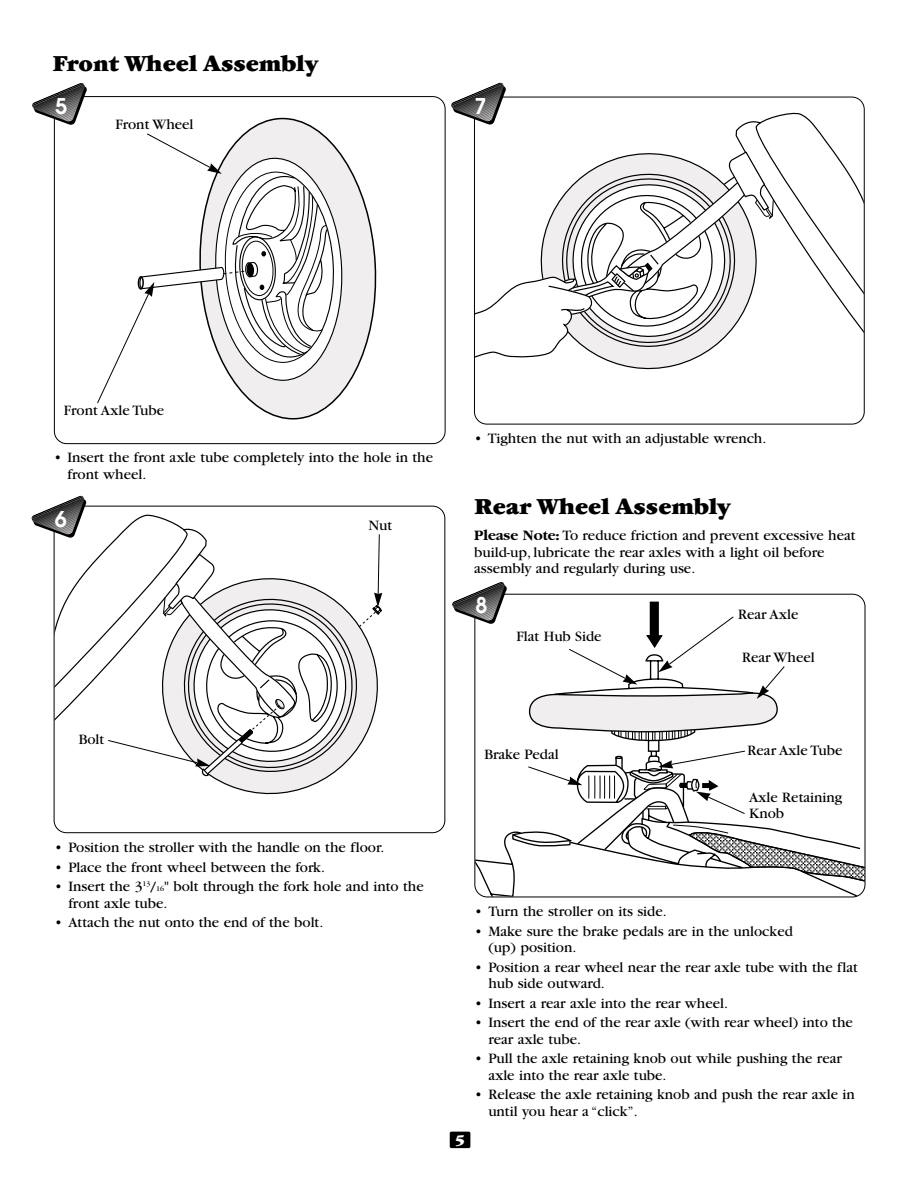
<style>
.page{position:relative;width:918px;height:1188px;background:#fff}
.page>*{position:absolute;margin:0;border:0;box-sizing:border-box;transform-origin:0 0}
.t1{font:900 24px "Garamond";color:#000}
.t2{font:600 21.6px "Avant Garde";color:#fff}
.t3{font:15px/16.5px "Garamond";color:#000}
.t4{font:900 15px "Garamond";color:#fff}
.s1{font-weight:700}
.s2{font-size:7.5px}
</style>
<div class="page">
<svg style="left:224px;top:593px;width:159px;height:202px"></svg>
<svg style="left:613px;top:363px;width:71px;height:7px"></svg>
<svg style="left:735px;top:112px;width:128px;height:220px"></svg>
<svg style="left:476px;top:151px;width:298px;height:212px"></svg>
<div style="left:474px;top:97px;width:391px;height:327px;border:1px solid #000;border-radius:12px"></div>
<svg style="left:244px;top:117px;width:133px;height:303px"></svg>
<div style="left:54px;top:96px;width:392px;height:348px;border:1px solid #000;border-radius:12px"></div>
<svg style="left:32px;top:83px;width:56px;height:42px"></svg>
<svg style="left:31px;top:495px;width:351px;height:289px"></svg>
<svg style="left:451px;top:82px;width:56px;height:43px"></svg>
<svg style="left:97px;top:133px;width:249px;height:271px"></svg>
<svg style="left:452px;top:582px;width:413px;height:315px"></svg>
<div style="left:450px;top:1132px;width:20px;height:16px;background:#000;border-radius:2px"></div>
<h1 class="t1" style="left:52px;top:55px;width:267px">Front Wheel Assembly</h1>
<h2 class="t2" style="left:55px;top:98px;width:14px">5</h2>
<p class="t3" style="left:115px;top:117px;width:80px">Front Wheel</p>
<h2 class="t2" style="left:474px;top:98px;width:14px">7</h2>
<p class="t3" style="left:64px;top:404px;width:102px">Front Axle Tube</p>
<p class="t3" style="left:68px;top:451px;width:367px;text-indent:-14px">• Insert the front axle tube completely into the hole in the front wheel.</p>
<h2 class="t2" style="left:55px;top:511px;width:14px">6</h2>
<p class="t3" style="left:369px;top:518px;width:25px">Nut</p>
<p class="t3" style="left:474px;top:431px;width:293px">• Tighten the nut with an adjustable wrench.</p>
<h1 class="t1" style="left:474px;top:498px;width:258px">Rear Wheel Assembly</h1>
<p class="t3" style="left:474px;top:528px;width:383px"><span class="s1">Please Note:</span> To reduce friction and prevent excessive heat build-up, lubricate the rear axles with a light oil before assembly and regularly during use.</p>
<h2 class="t2" style="left:475px;top:597px;width:14px">8</h2>
<p class="t3" style="left:516px;top:630px;width:87px">Flat Hub Side</p>
<p class="t3" style="left:738px;top:607px;width:62px">Rear Axle</p>
<p class="t3" style="left:742px;top:650px;width:74px">Rear Wheel</p>
<p class="t3" style="left:79px;top:733px;width:27px">Bolt</p>
<p class="t3" style="left:55px;top:841px;width:331px">• Position the stroller with the handle on the floor.</p>
<p class="t3" style="left:55px;top:860px;width:272px">• Place the front wheel between the fork.</p>
<p class="t3" style="left:68px;top:880px;width:357px;text-indent:-14px">• Insert the 3<sup>13</sup>/<span class="s2">16</span>" bolt through the fork hole and into the front axle tube.</p>
<p class="t3" style="left:55px;top:916px;width:270px">• Attach the nut onto the end of the bolt.</p>
<p class="t3" style="left:484px;top:748px;width:76px">Brake Pedal</p>
<p class="t3" style="left:748px;top:743px;width:96px">Rear Axle Tube</p>
<p class="t3" style="left:749px;top:791px;width:95px;line-height:15.8px">Axle Retaining<br>Knob</p>
<p class="t4" style="left:455px;top:1135px;width:11px">5</p>
<p class="t3" style="left:475px;top:905px;width:193px">• Turn the stroller on its side.</p>
<p class="t3" style="left:488px;top:924px;width:306px;text-indent:-14px">• Make sure the brake pedals are in the unlocked (up) position.</p>
<p class="t3" style="left:488px;top:960px;width:371px;text-indent:-14px">• Position a rear wheel near the rear axle tube with the flat hub side outward.</p>
<p class="t3" style="left:475px;top:996px;width:255px">• Insert a rear axle into the rear wheel.</p>
<p class="t3" style="left:488px;top:1016px;width:366px;text-indent:-14px">• Insert the end of the rear axle (with rear wheel) into the rear axle tube.</p>
<p class="t3" style="left:488px;top:1052px;width:355px;text-indent:-14px">• Pull the axle retaining knob out while pushing the rear axle into the rear axle tube.</p>
<p class="t3" style="left:488px;top:1088px;width:368px;text-indent:-14px">• Release the axle retaining knob and push the rear axle in until you hear a “click”.</p>
</div>
